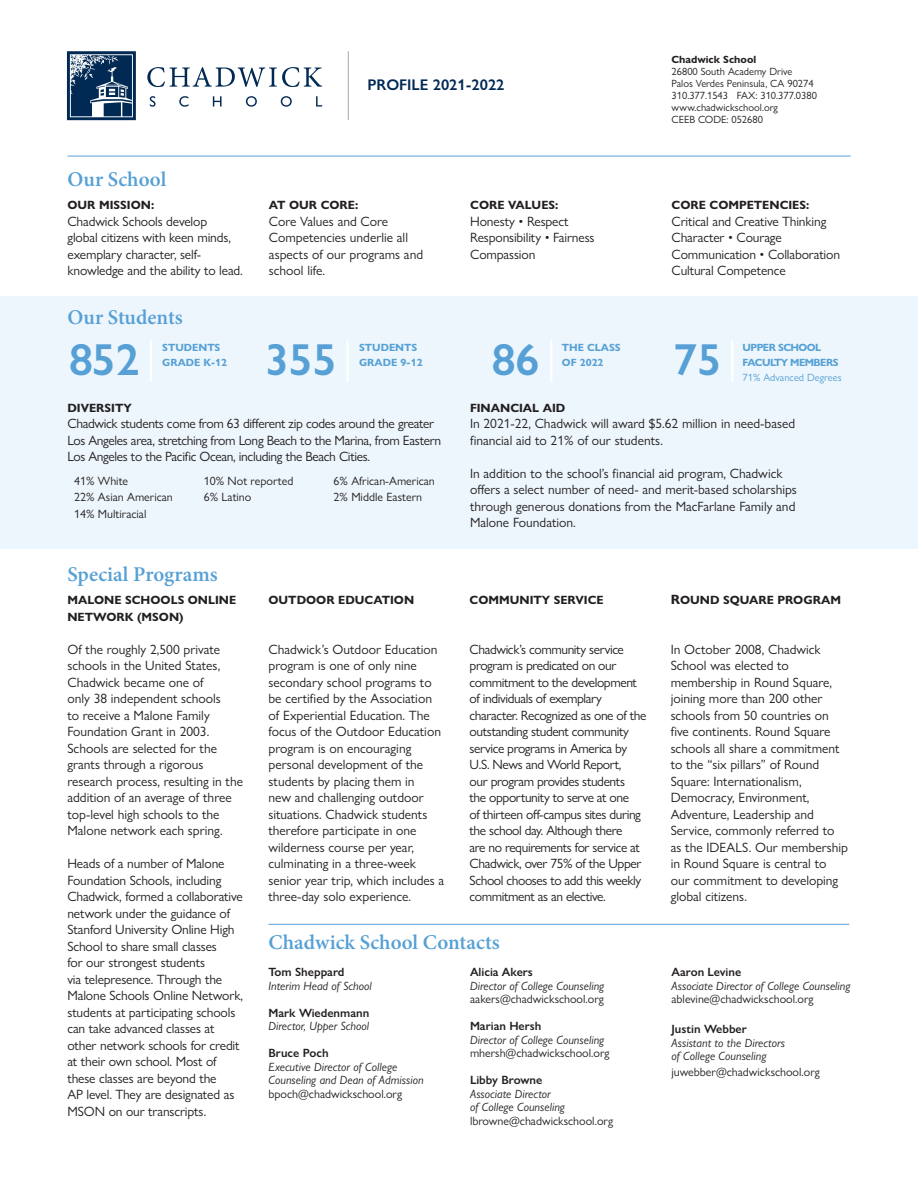
<style>
.page{position:relative;width:918px;height:1188px;background:#fff}
.page>*{position:absolute;margin:0;border:0;box-sizing:border-box;transform-origin:0 0}
.t1{font:600 45px "Gill Sans Nova";color:#56a0d5}
.t2{font:600 21px "Minion Pro";color:#56a0d5}
.t3{font:600 15.45px "Gill Sans Nova";color:#002953}
.t4{font:13.5px/16.5px "Gill Sans Nova";color:#231f20}
.t5{font:13.5px/16.5px "Gill Sans Nova";letter-spacing:-.03em;color:#231f20}
.t6{font:13.5px/16.5px "Gill Sans Nova";letter-spacing:-.025em;color:#231f20}
.t7{font:italic 12px/13.5px "Gill Sans Nova";color:#231f20}
.t8{font:12px "Gill Sans Nova";color:#231f20}
.t9{font:700 12px/16.5px "Gill Sans Nova";color:#231f20}
.t10{font:600 12px "Gill Sans Nova";color:#231f20}
.t11{font:10.5px "Gill Sans Nova";color:#231f20}
.t12{font:700 10.5px/15px "Gill Sans Nova";color:#56a0d5}
.t13{font:700 10.5px/15px "Gill Sans Nova";letter-spacing:-.05em;color:#56a0d5}
.t14{font:10.5px "Gill Sans Nova";color:#56a0d5}
.t15{font:700 10.5px "Gill Sans Nova";color:#231f20}
.s1{font-style:normal}
.s2{font-size:13.5px}
</style>
<div class="page">
<hr style="left:269px;top:924px;width:580px;height:1px;background:#56a0d5">
<svg style="left:67px;top:51px;width:69px;height:69px"></svg>
<hr style="left:348px;top:51px;width:1px;height:69px;background:#a4aaa7">
<svg style="left:150px;top:96px;width:6px;height:11px"></svg>
<svg style="left:179px;top:96px;width:10px;height:11px"></svg>
<svg style="left:213px;top:96px;width:9px;height:11px"></svg>
<svg style="left:246px;top:96px;width:11px;height:11px"></svg>
<svg style="left:281px;top:96px;width:11px;height:11px"></svg>
<svg style="left:316px;top:96px;width:6px;height:11px"></svg>
<svg style="left:147px;top:67px;width:175px;height:20px"></svg>
<div style="left:0;top:296px;width:918px;height:252px;background:#edf6fc"></div>
<hr style="left:68px;top:156px;width:782px;height:1px;background:#56a0d5">
<hr style="left:150px;top:340px;width:2px;height:41px;background:#fff">
<hr style="left:346px;top:340px;width:3px;height:41px;background:#fff">
<hr style="left:550px;top:340px;width:2px;height:41px;background:#fff">
<hr style="left:731px;top:340px;width:2px;height:41px;background:#fff">
<p class="t3" style="left:368px;top:75px;width:138px">PROFILE 2021-2022</p>
<p class="t2" style="left:68px;top:165px;width:100px">Our School</p>
<p class="t9" style="left:68px;top:197px;width:88px">OUR MISSION:</p>
<p class="t4" style="left:68px;top:213px;width:177px">Chadwick Schools develop<br>global citizens with keen minds, exemplary character, self&shy;knowledge and the ability to lead.</p>
<p class="t9" style="left:269px;top:197px;width:91px">AT OUR CORE:</p>
<p class="t4" style="left:269px;top:213px;width:156px">Core Values and Core<br>Competencies underlie all aspects of our programs and school life.</p>
<p class="t9" style="left:470px;top:197px;width:90px">CORE VALUES:</p>
<p class="t4" style="left:470px;top:213px;width:126px">Honesty • Respect<br>Responsibility • Fairness<br>Compassion</p>
<p class="t15" style="left:672px;top:53px;width:86px">Chadwick School</p>
<p class="t11" style="left:672px;top:65px;width:122px">26800 South Academy Drive</p>
<p class="t11" style="left:672px;top:77px;width:144px">Palos Verdes Peninsula, CA 90274</p>
<p class="t11" style="left:672px;top:89px;width:147px">310.377.1543 FAX: 310.377.0380</p>
<p class="t11" style="left:672px;top:101px;width:108px">www.chadwickschool.org</p>
<p class="t11" style="left:672px;top:113px;width:93px">CEEB CODE: 052680</p>
<p class="t9" style="left:672px;top:197px;width:139px">CORE COMPETENCIES:</p>
<p class="t4" style="left:672px;top:213px;width:170px">Critical and Creative Thinking<br>Character • Courage<br>Communication • Collaboration<br>Cultural Competence</p>
<p class="t2" style="left:68px;top:303px;width:117px">Our Students</p>
<p class="t12" style="left:162px;top:340px;width:60px">STUDENTS</p>
<p class="t12" style="left:162px;top:355px;width:67px">GRADE K-12</p>
<p class="t1" style="left:69px;top:332px;width:72px">852</p>
<p class="t1" style="left:265px;top:332px;width:73px">355</p>
<p class="t1" style="left:492px;top:332px;width:49px">86</p>
<p class="t1" style="left:674px;top:332px;width:49px">75</p>
<p class="t12" style="left:359px;top:340px;width:60px">STUDENTS</p>
<p class="t12" style="left:359px;top:355px;width:65px">GRADE 9-12</p>
<p class="t12" style="left:562px;top:340px;width:60px">THE CLASS<br>OF 2022</p>
<p class="t13" style="left:743px;top:340px;width:98px">UPPER SCHOOL<br>FACULTY MEMBERS</p>
<p class="t14" style="left:743px;top:371px;width:101px">71% Advanced Degrees</p>
<p class="t9" style="left:67px;top:400px;width:66px">DIVERSITY</p>
<p class="t6" style="left:67px;top:415px;width:375px">Chadwick students come from 63 different zip codes around the greater<br>Los Angeles area, stretching from Long Beach to the Marina, from Eastern<br>Los Angeles to the Pacific Ocean, including the Beach Cities.</p>
<p class="t8" style="left:74px;top:473px;width:56px">41% White</p>
<p class="t8" style="left:74px;top:490px;width:100px">22% Asian American</p>
<p class="t8" style="left:74px;top:506px;width:74px">14% Multiracial</p>
<p class="t8" style="left:204px;top:473px;width:91px">10% Not reported</p>
<p class="t8" style="left:204px;top:490px;width:49px">6% Latino</p>
<p class="t8" style="left:334px;top:473px;width:103px">6% African-American</p>
<p class="t8" style="left:334px;top:490px;width:90px">2% Middle Eastern</p>
<p class="t9" style="left:470px;top:400px;width:97px">FINANCIAL AID</p>
<p class="t4" style="left:470px;top:415px;width:327px">In 2021-22, Chadwick will award $5.62 million in need-based financial aid to 21% of our students.</p>
<p class="t4" style="left:470px;top:465px;width:328px">In addition to the school’s financial aid program, Chadwick offers a select number of need- and merit-based scholarships through generous donations from the MacFarlane Family and Malone Foundation.</p>
<p class="t2" style="left:67px;top:560px;width:152px">Special Programs</p>
<p class="t9" style="left:67px;top:592px;width:170px">MALONE SCHOOLS ONLINE<br>NETWORK (MSON)</p>
<p class="t4" style="left:67px;top:641px;width:177px">Of the roughly 2,500 private schools in the United States,<br>Chadwick became one of<br>only 38 independent schools<br>to receive a Malone Family<br>Foundation Grant in 2003.<br>Schools are selected for the grants through a rigorous research process, resulting in the addition of an average of three top-level high schools to the<br>Malone network each spring.</p>
<p class="t4" style="left:67px;top:855px;width:177px">Heads of a number of Malone<br>Foundation Schools, including<br>Chadwick, formed a collaborative network under the guidance of<br>Stanford University Online High<br>School to share small classes<br>for our strongest students<br>via telepresence. Through the<br>Malone Schools Online Network, students at participating schools can take advanced classes at other network schools for credit at their own school. Most of these classes are beyond the<br>AP level. They are designated as<br>MSON on our transcripts.</p>
<p class="t9" style="left:269px;top:592px;width:147px">OUTDOOR EDUCATION</p>
<p class="t4" style="left:269px;top:641px;width:177px">Chadwick’s Outdoor Education program is one of only nine secondary school programs to be certified by the Association of Experiential Education. The focus of the Outdoor Education program is on encouraging personal development of the students by placing them in<br>new and challenging outdoor situations. Chadwick students therefore participate in one wilderness course per year, culminating in a three-week senior year trip, which includes a three-day solo experience.</p>
<p class="t9" style="left:470px;top:592px;width:136px">COMMUNITY SERVICE</p>
<p class="t5" style="left:470px;top:641px;width:178px">Chadwick’s community service program is predicated on our commitment to the development of individuals of exemplary character. Recognized as one of the outstanding student community service programs in America by<br>U.S. News and World Report,<br>our program provides students<br>the opportunity to serve at one<br>of thirteen off-campus sites during the school day. Although there<br>are no requirements for service at<br>Chadwick, over 75% of the Upper<br>School chooses to add this weekly commitment as an elective.</p>
<p class="t2" style="left:269px;top:928px;width:233px">Chadwick School Contacts</p>
<p class="t10" style="left:269px;top:965px;width:77px">Tom Sheppard</p>
<p class="t7" style="left:269px;top:979px;width:105px">Interim Head of School</p>
<p class="t10" style="left:269px;top:1005px;width:102px">Mark Wiedenmann</p>
<p class="t7" style="left:269px;top:1019px;width:102px">Director, Upper School</p>
<p class="t10" style="left:269px;top:1046px;width:62px">Bruce Poch</p>
<p class="t7" style="left:269px;top:1060px;width:157px">Executive Director of College<br>Counseling and Dean of Admission</p>
<p class="t8" style="left:269px;top:1087px;width:135px">bpoch@chadwickschool.org</p>
<p class="t10" style="left:470px;top:965px;width:64px">Alicia Akers</p>
<p class="t7" style="left:470px;top:979px;width:136px">Director of College Counseling <span class="s1">aakers@chadwickschool.org</span></p>
<p class="t10" style="left:470px;top:1019px;width:73px">Marian Hersh</p>
<p class="t7" style="left:470px;top:1033px;width:141px">Director of College Counseling <span class="s1">mhersh@chadwickschool.org</span></p>
<p class="t10" style="left:470px;top:1073px;width:74px">Libby Browne</p>
<p class="t7" style="left:470px;top:1087px;width:96px">Associate Director<br>of College Counseling</p>
<p class="t8" style="left:470px;top:1114px;width:145px">lbrowne@chadwickschool.org</p>
<p class="t9" style="left:671px;top:592px;width:172px"><span class="s2">R</span>OUND SQUARE PROGRAM</p>
<p class="t4" style="left:671px;top:641px;width:179px">In October 2008, Chadwick<br>School was elected to membership in Round Square, joining more than 200 other schools from 50 countries on five continents. Round Square schools all share a commitment to the “six pillars” of Round<br>Square: Internationalism,<br>Democracy, Environment,<br>Adventure, Leadership and<br>Service, commonly referred to as the IDEALS. Our membership in Round Square is central to our commitment to developing global citizens.</p>
<p class="t10" style="left:671px;top:965px;width:71px">Aaron Levine</p>
<p class="t7" style="left:671px;top:979px;width:181px">Associate Director of College Counseling</p>
<p class="t8" style="left:671px;top:992px;width:144px">ablevine@chadwickschool.org</p>
<p class="t10" style="left:671px;top:1022px;width:77px">Justin Webber</p>
<p class="t7" style="left:671px;top:1036px;width:115px">Assistant to the Directors of College Counseling</p>
<p class="t8" style="left:671px;top:1065px;width:150px">juwebber@chadwickschool.org</p>
</div>
